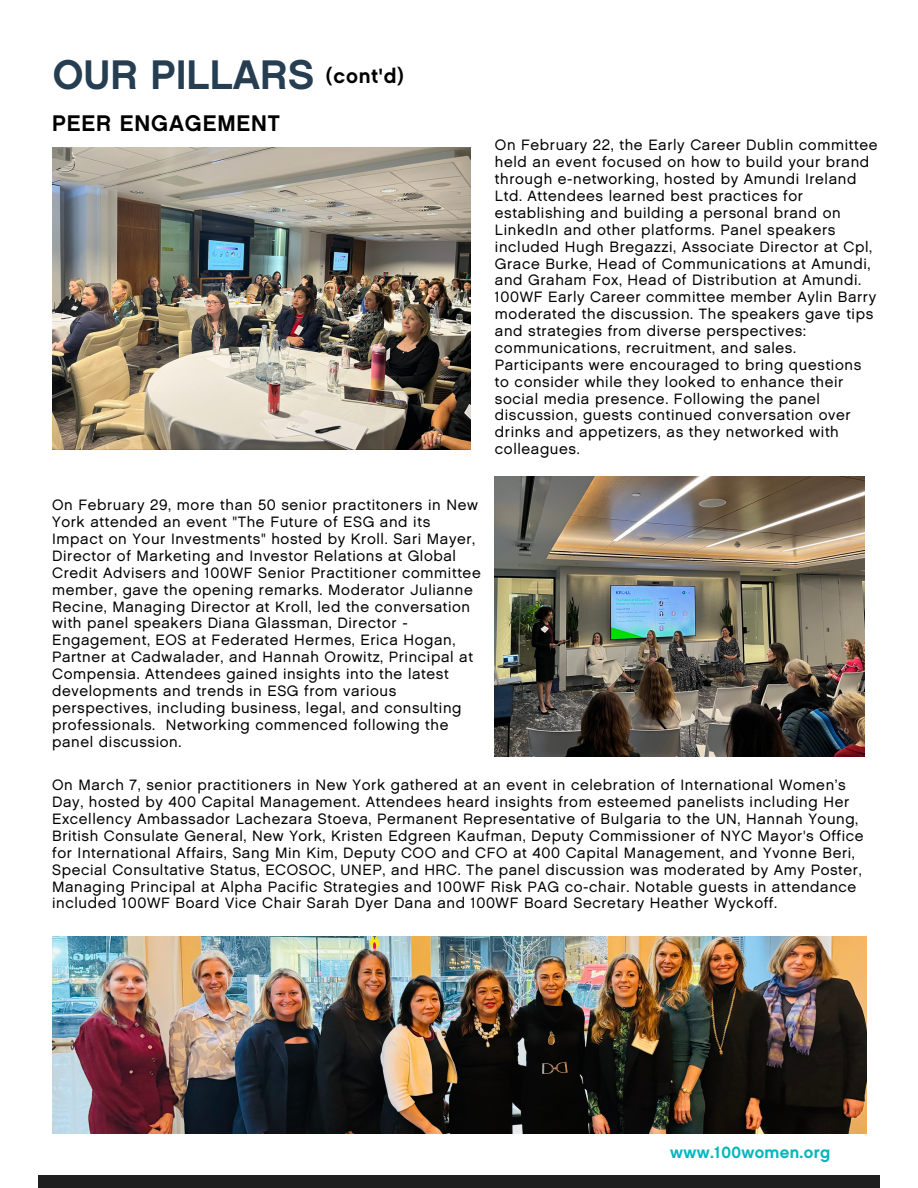
<style>
.page{position:relative;width:918px;height:1188px;background:#fff}
.page>*{position:absolute;margin:0;border:0;box-sizing:border-box;transform-origin:0 0}
.t1{font:41.25px "Chalet New York Nineteen Sixty";color:#263e51}
.t2{font:22.5px "Chalet New York Nineteen Sixty";letter-spacing:.04em;color:#000}
.t3{font:16.5px "Chalet New York Nineteen Sixty";letter-spacing:.02em;color:#00b6bd}
.t4{font:15px/16.8px "Chalet London Nineteen Sixty";letter-spacing:.04em;color:#000}
.s1{font-size:20.55px;color:#000}
</style>
<div class="page">
<div style="left:38px;top:1175px;width:842px;height:13px;background:#201f20"></div>
<img style="left:53px;top:937px;width:813px;height:197px">
<img style="left:53px;top:147px;width:417px;height:303px">
<img style="left:495px;top:477px;width:369px;height:279px">
<h1 class="t1" style="left:53px;top:58px;width:353px">OUR PILLARS <span class="s1">(cont'd)</span></h1>
<h2 class="t2" style="left:52px;top:115px;width:229px">PEER ENGAGEMENT</h2>
<p class="t4" style="left:495px;top:138px;width:384px">On February 22, the Early Career Dublin committee held an event focused on how to build your brand through e-networking, hosted by Amundi Ireland Ltd. Attendees learned best practices for establishing and building a personal brand on LinkedIn and other platforms. Panel speakers included Hugh Bregazzi, Associate Director at Cpl, Grace Burke, Head of Communications at Amundi, and Graham Fox, Head of Distribution at Amundi.<br>100WF Early Career committee member Aylin Barry moderated the discussion. The speakers gave tips and strategies from diverse perspectives: communications, recruitment, and sales.<br>Participants were encouraged to bring questions to consider while they looked to enhance their social media presence. Following the panel discussion, guests continued conversation over drinks and appetizers, as they networked with colleagues.</p>
<p class="t4" style="left:52px;top:498px;width:430px">On February 29, more than 50 senior practitoners in New York attended an event "The Future of ESG and its Impact on Your Investments" hosted by Kroll. Sari Mayer, Director of Marketing and Investor Relations at Global Credit Advisers and 100WF Senior Practitioner committee member, gave the opening remarks. Moderator Julianne Recine, Managing Director at Kroll, led the conversation with panel speakers Diana Glassman, Director - Engagement, EOS at Federated Hermes, Erica Hogan, Partner at Cadwalader, and Hannah Orowitz, Principal at Compensia. Attendees gained insights into the latest developments and trends in ESG from various perspectives, including business, legal, and consulting professionals. Networking commenced following the panel discussion.</p>
<p class="t4" style="left:52px;top:778px;width:813px">On March 7, senior practitioners in New York gathered at an event in celebration of International Women’s Day, hosted by 400 Capital Management. Attendees heard insights from esteemed panelists including Her Excellency Ambassador Lachezara Stoeva, Permanent Representative of Bulgaria to the UN, Hannah Young, British Consulate General, New York, Kristen Edgreen Kaufman, Deputy Commissioner of NYC Mayor's Office for International Affairs, Sang Min Kim, Deputy COO and CFO at 400 Capital Management, and Yvonne Beri, Special Consultative Status, ECOSOC, UNEP, and HRC. The panel discussion was moderated by Amy Poster, Managing Principal at Alpha Pacific Strategies and 100WF Risk PAG co-chair. Notable guests in attendance included 100WF Board Vice Chair Sarah Dyer Dana and 100WF Board Secretary Heather Wyckoff.</p>
<p class="t3" style="left:670px;top:1145px;width:161px">www.100women.org</p>
</div>
